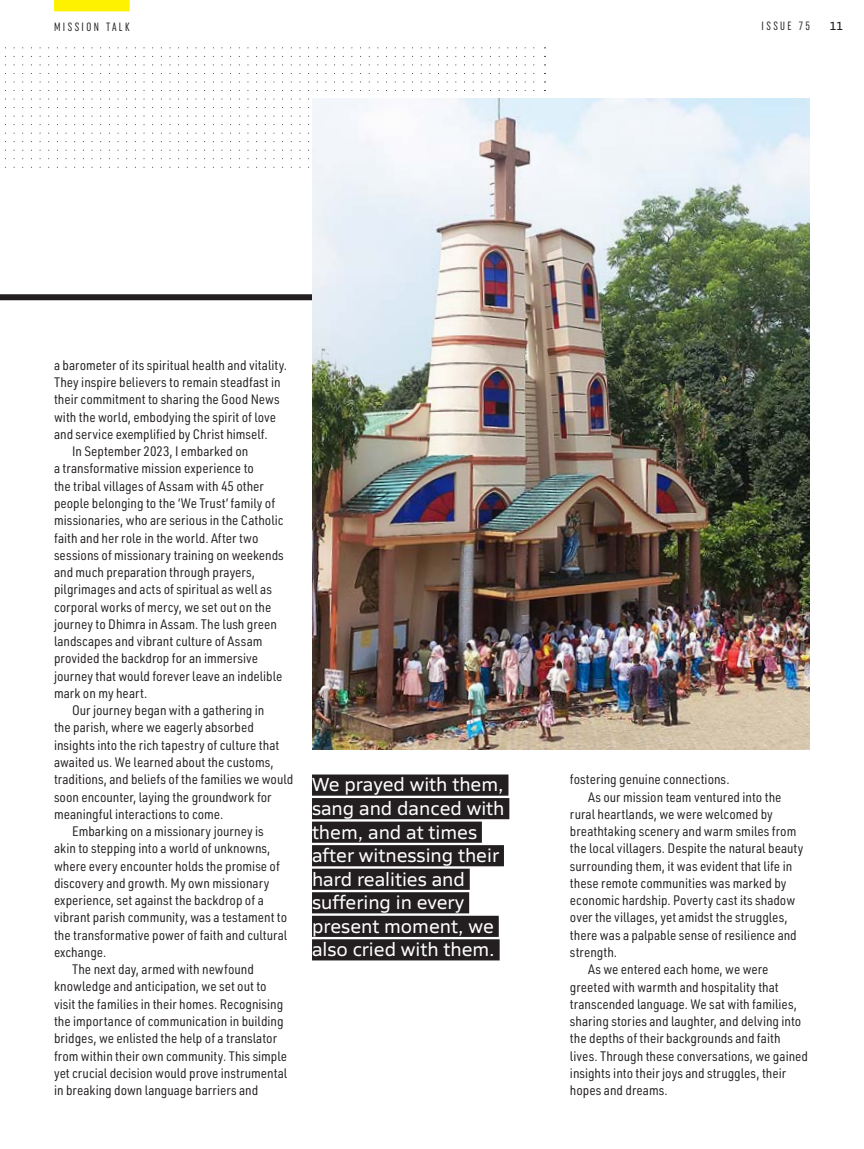
<style>
.page{position:relative;width:864px;height:1149px;background:#fff}
.page>*{position:absolute;margin:0;border:0;box-sizing:border-box;transform-origin:0 0}
.t1{font:19.2px/23.5px "Siro";color:#fff}
.t2{font:13.5px "URWDIN Semi Cond";color:#231f20}
.t3{font:extra-condensed 12px "Uniform";letter-spacing:.2em;color:#231f20}
.t4{font:500 12px "Geogrotesque";color:#231f20}
</style>
<div class="page">
<svg style="left:5px;top:47px;width:540px;height:1px"></svg>
<svg style="left:5px;top:56px;width:540px;height:1px"></svg>
<svg style="left:5px;top:64px;width:540px;height:1px"></svg>
<svg style="left:5px;top:73px;width:540px;height:1px"></svg>
<svg style="left:5px;top:81px;width:540px;height:1px"></svg>
<svg style="left:5px;top:90px;width:540px;height:1px"></svg>
<svg style="left:5px;top:98px;width:304px;height:1px"></svg>
<svg style="left:5px;top:107px;width:304px;height:1px"></svg>
<svg style="left:5px;top:116px;width:304px;height:1px"></svg>
<svg style="left:5px;top:124px;width:304px;height:1px"></svg>
<svg style="left:5px;top:133px;width:304px;height:1px"></svg>
<svg style="left:5px;top:141px;width:304px;height:1px"></svg>
<svg style="left:5px;top:150px;width:304px;height:1px"></svg>
<svg style="left:5px;top:158px;width:304px;height:1px"></svg>
<svg style="left:5px;top:167px;width:304px;height:1px"></svg>
<div style="left:0;top:294px;width:809px;height:6px;background:#231f20"></div>
<div style="left:54px;top:0;width:75px;height:11px;background:#fff200"></div>
<div style="left:312px;top:774px;width:196px;height:21px;background:#231f20"></div>
<div style="left:312px;top:797px;width:197px;height:22px;background:#231f20"></div>
<div style="left:312px;top:821px;width:169px;height:21px;background:#231f20"></div>
<div style="left:312px;top:844px;width:191px;height:22px;background:#231f20"></div>
<div style="left:312px;top:868px;width:157px;height:21px;background:#231f20"></div>
<div style="left:312px;top:891px;width:157px;height:22px;background:#231f20"></div>
<div style="left:312px;top:915px;width:186px;height:21px;background:#231f20"></div>
<div style="left:312px;top:939px;width:187px;height:21px;background:#231f20"></div>
<img style="left:312px;top:98px;width:497px;height:651px">
<p class="t3" style="left:54px;top:20px;width:77px">MISSION TALK</p>
<p class="t3" style="left:761px;top:19px;width:50px">ISSUE 75</p>
<p class="t4" style="left:829px;top:19px;width:15px">11</p>
<p class="t2" style="left:54px;top:356px;width:234px">a barometer of its spiritual health and vitality.</p>
<p class="t2" style="left:54px;top:373px;width:228px">They inspire believers to remain steadfast in</p>
<p class="t2" style="left:54px;top:390px;width:227px">their commitment to sharing the Good News</p>
<p class="t2" style="left:54px;top:408px;width:223px">with the world, embodying the spirit of love</p>
<p class="t2" style="left:54px;top:425px;width:215px">and service exemplified by Christ himself.</p>
<p class="t2" style="left:72px;top:442px;width:178px">In September 2023, I embarked on</p>
<p class="t2" style="left:54px;top:459px;width:201px">a transformative mission experience to</p>
<p class="t2" style="left:54px;top:477px;width:211px">the tribal villages of Assam with 45 other</p>
<p class="t2" style="left:54px;top:494px;width:222px">people belonging to the ‘We Trust’ family of</p>
<p class="t2" style="left:54px;top:511px;width:231px">missionaries, who are serious in the Catholic</p>
<p class="t2" style="left:54px;top:528px;width:206px">faith and her role in the world. After two</p>
<p class="t2" style="left:54px;top:546px;width:231px">sessions of missionary training on weekends</p>
<p class="t2" style="left:54px;top:563px;width:202px">and much preparation through prayers,</p>
<p class="t2" style="left:54px;top:580px;width:219px">pilgrimages and acts of spiritual as well as</p>
<p class="t2" style="left:54px;top:597px;width:219px">corporal works of mercy, we set out on the</p>
<p class="t2" style="left:54px;top:615px;width:224px">journey to Dhimra in Assam. The lush green</p>
<p class="t2" style="left:54px;top:632px;width:210px">landscapes and vibrant culture of Assam</p>
<p class="t2" style="left:54px;top:649px;width:205px">provided the backdrop for an immersive</p>
<p class="t2" style="left:54px;top:666px;width:230px">journey that would forever leave an indelible</p>
<p class="t2" style="left:54px;top:684px;width:95px">mark on my heart.</p>
<p class="t2" style="left:72px;top:701px;width:194px">Our journey began with a gathering in</p>
<p class="t2" style="left:54px;top:718px;width:201px">the parish, where we eagerly absorbed</p>
<p class="t2" style="left:54px;top:735px;width:227px">insights into the rich tapestry of culture that</p>
<p class="t2" style="left:54px;top:753px;width:221px">awaited us. We learned about the customs,</p>
<p class="t2" style="left:54px;top:770px;width:241px">traditions, and beliefs of the families we would</p>
<p class="t2" style="left:54px;top:787px;width:219px">soon encounter, laying the groundwork for</p>
<p class="t2" style="left:54px;top:804px;width:171px">meaningful interactions to come.</p>
<p class="t2" style="left:72px;top:822px;width:193px">Embarking on a missionary journey is</p>
<p class="t2" style="left:54px;top:839px;width:218px">akin to stepping into a world of unknowns,</p>
<p class="t2" style="left:54px;top:856px;width:227px">where every encounter holds the promise of</p>
<p class="t2" style="left:54px;top:873px;width:217px">discovery and growth. My own missionary</p>
<p class="t2" style="left:54px;top:891px;width:211px">experience, set against the backdrop of a</p>
<p class="t2" style="left:54px;top:908px;width:234px">vibrant parish community, was a testament to</p>
<p class="t2" style="left:54px;top:925px;width:235px">the transformative power of faith and cultural</p>
<p class="t2" style="left:54px;top:942px;width:54px">exchange.</p>
<p class="t2" style="left:72px;top:960px;width:183px">The next day, armed with newfound</p>
<p class="t2" style="left:54px;top:977px;width:214px">knowledge and anticipation, we set out to</p>
<p class="t2" style="left:54px;top:994px;width:231px">visit the families in their homes. Recognising</p>
<p class="t2" style="left:54px;top:1011px;width:231px">the importance of communication in building</p>
<p class="t2" style="left:54px;top:1029px;width:224px">bridges, we enlisted the help of a translator</p>
<p class="t2" style="left:54px;top:1046px;width:234px">from within their own community. This simple</p>
<p class="t2" style="left:54px;top:1063px;width:235px">yet crucial decision would prove instrumental</p>
<p class="t2" style="left:54px;top:1080px;width:206px">in breaking down language barriers and</p>
<h1 class="t1" style="left:312px;top:771px;width:194px">We prayed with them, sang and danced with them, and at times after witnessing their hard realities and suffering in every present moment, we also cried with them.</h1>
<p class="t2" style="left:569px;top:770px;width:161px">fostering genuine connections.</p>
<p class="t2" style="left:587px;top:787px;width:195px">As our mission team ventured into the</p>
<p class="t2" style="left:569px;top:804px;width:204px">rural heartlands, we were welcomed by</p>
<p class="t2" style="left:569px;top:822px;width:228px">breathtaking scenery and warm smiles from</p>
<p class="t2" style="left:569px;top:839px;width:235px">the local villagers. Despite the natural beauty</p>
<p class="t2" style="left:569px;top:856px;width:224px">surrounding them, it was evident that life in</p>
<p class="t2" style="left:569px;top:873px;width:218px">these remote communities was marked by</p>
<p class="t2" style="left:569px;top:891px;width:227px">economic hardship. Poverty cast its shadow</p>
<p class="t2" style="left:569px;top:908px;width:219px">over the villages, yet amidst the struggles,</p>
<p class="t2" style="left:569px;top:925px;width:228px">there was a palpable sense of resilience and</p>
<p class="t2" style="left:569px;top:943px;width:49px">strength.</p>
<p class="t2" style="left:587px;top:960px;width:182px">As we entered each home, we were</p>
<p class="t2" style="left:569px;top:977px;width:210px">greeted with warmth and hospitality that</p>
<p class="t2" style="left:569px;top:994px;width:228px">transcended language. We sat with families,</p>
<p class="t2" style="left:569px;top:1012px;width:233px">sharing stories and laughter, and delving into</p>
<p class="t2" style="left:569px;top:1029px;width:212px">the depths of their backgrounds and faith</p>
<p class="t2" style="left:569px;top:1046px;width:239px">lives. Through these conversations, we gained</p>
<p class="t2" style="left:569px;top:1063px;width:217px">insights into their joys and struggles, their</p>
<p class="t2" style="left:569px;top:1081px;width:99px">hopes and dreams.</p>
</div>
